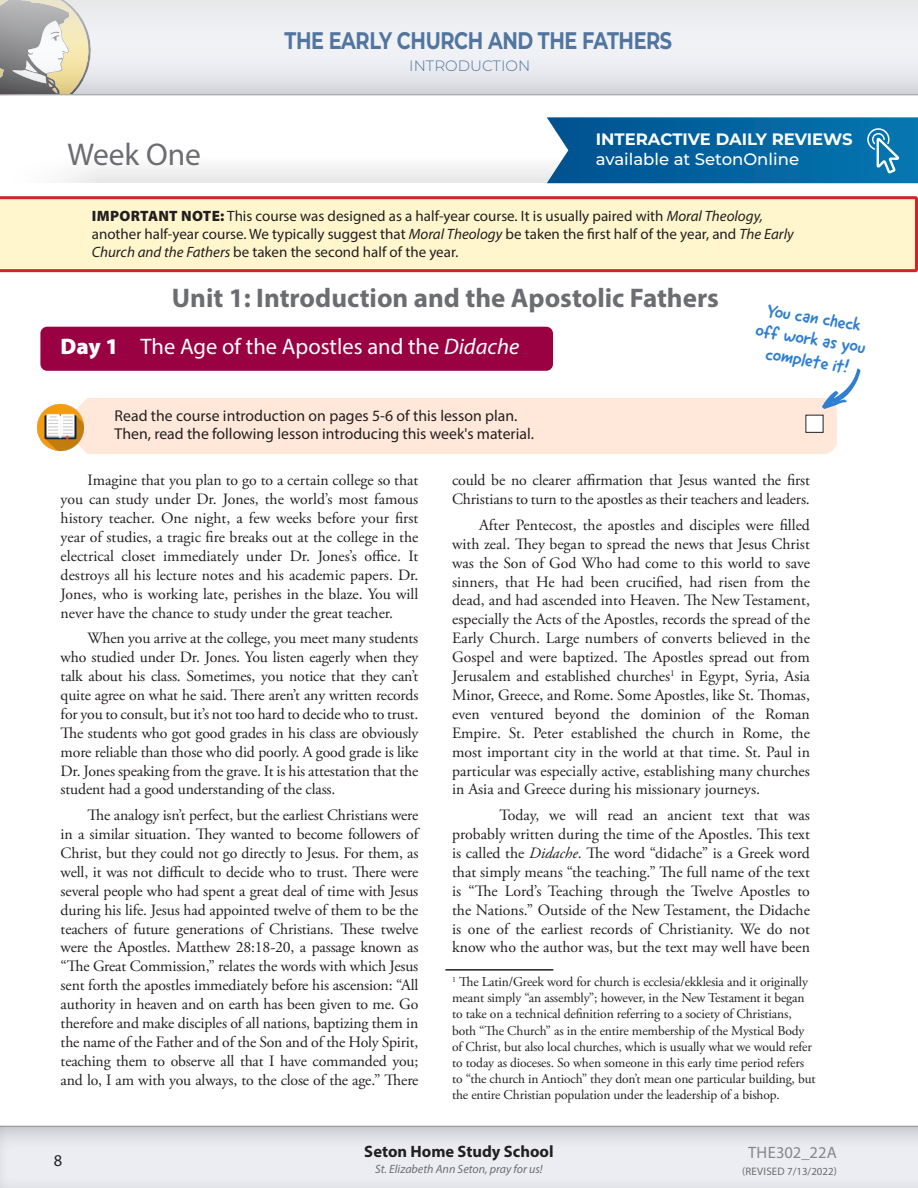
<style>
.page{position:relative;width:918px;height:1188px;background:#fff}
.page>*{position:absolute;margin:0;border:0;box-sizing:border-box;transform-origin:0 0}
._2018_HS_Week_Headin{font:31.5px "Myriad Pro";color:#6c6d70}
.Paragraph_Style_2{font:700 27px "Myriad Pro";color:#6c6d70}
.t1{font:700 24px "Montserrat";letter-spacing:-.02em;color:#52759f;scale:.8 1}
._2018_HS_Day_Heading{font:22.5px "Myriad Pro";color:#fff}
.t2{font:18px/21.6px "Good Dog New";color:#2e7fd2;text-align:center}
._2018_HS_Basic_Text{font:700 16.5px "Montserrat";color:#fff}
._2018_HS_Basic_Text-2{font:500 16.5px "Montserrat";color:#fff}
.t3{font:700 16.5px "Myriad Pro";color:#231f20}
.t4{font:16.5px "Myriad Pro";letter-spacing:.01em;color:#231f20}
._2018_HS_Basic_Text-3{font:15.75px/18.9px "Adobe Garamond Pro";letter-spacing:-.01em;color:#231f20;text-align:justify}
._2018_HS_Reading_Ass{font:15.75px/18.9px "Myriad Pro";color:#231f20}
._2018_HS_Basic_Text-4{font:15px/18px "Myriad Pro";color:#231f20}
.t5{font:300 15px "Montserrat";color:#52759f}
._2018_HS_Basic_Text-5{font:13.5px/16.2px "Adobe Garamond Pro";letter-spacing:-.01em;color:#231f20}
.t6{font:italic 12px "Myriad Pro";color:#6c6d70}
.t7{font:10.8px "Myriad Pro";letter-spacing:.02em;color:#231f20}
.s1{font-weight:900}
.s2{font-style:italic}
</style>
<div class="page">
<div style="left:0;top:0;width:918px;height:97px;background:#231f20;opacity:.5"></div>
<div style="left:0;top:1124px;width:918px;height:64px;background:#231f20;opacity:.4"></div>
<div style="left:0;top:155px;width:918px;height:28px;background:#f5f5f5"></div>
<svg style="left:547px;top:117px;width:371px;height:66px;background:#0e6ba4"></svg>
<div style="left:40px;top:327px;width:513px;height:44px;background:#9a0143;border-radius:7px"></div>
<hr style="left:445px;top:969px;width:108px;height:2px;background:#231f20">
<img style="left:38px;top:404px;width:29px;height:46px">
<svg style="left:67px;top:368px;width:794px;height:86px"></svg>
<svg style="left:0;top:196px;width:918px;height:76px;background:#fbe5c0"></svg>
<h3 class="t1" style="left:285px;top:23px;width:486px">THE EARLY CHURCH AND THE FATHERS</h3>
<p class="t5" style="left:409px;top:56px;width:122px">INTRODUCTION</p>
<p class="_2018_HS_Basic_Text" style="left:596px;top:128px;width:258px">INTERACTIVE DAILY REVIEWS</p>
<p class="_2018_HS_Week_Headin" style="left:67px;top:135px;width:135px">Week One</p>
<p class="_2018_HS_Basic_Text-2" style="left:596px;top:148px;width:205px">available at SetonOnline</p>
<p class="_2018_HS_Basic_Text-4" style="left:92px;top:207px;width:703px"><span class="s1">IMPORTANT NOTE:</span> This course was designed as a half-year course. It is usually paired with <span class="s2">Moral Theology, </span>another half-year course. We typically suggest that <span class="s2">Moral Theology</span> be taken the first half of the year, and <span class="s2">The Early<br>Church and the Fathers</span> be taken the second half of the year<span class="s2">.</span></p>
<p class="Paragraph_Style_2" style="left:172px;top:280px;width:549px">Unit 1: Introduction and the Apostolic Fathers</p>
<p class="_2018_HS_Day_Heading" style="left:61px;top:333px;width:460px"><span class="s1">Day 1</span> The Age of the Apostles and the <span class="s2">Didache</span></p>
<p class="t2" style="left:761px;top:298px;width:113px;rotate:9deg">You can check off work as you complete it!</p>
<p class="_2018_HS_Reading_Ass" style="left:115px;top:406px;width:421px">Read the course introduction on pages 5-6 of this lesson plan.<br>Then, read the following lesson introducing this week's material.</p>
<p class="_2018_HS_Basic_Text-3" style="left:61px;top:471px;width:359px;text-indent:27px">Imagine that you plan to go to a certain college so that you can study under Dr. Jones, the world’s most famous history teacher. One night, a few weeks before your first year of studies, a tragic fire breaks out at the college in the electrical closet immediately under Dr. Jones’s office. It destroys all his lecture notes and his academic papers. Dr.<br>Jones, who is working late, perishes in the blaze. You will never have the chance to study under the great teacher.</p>
<p class="_2018_HS_Basic_Text-3" style="left:61px;top:629px;width:359px;text-indent:27px">When you arrive at the college, you meet many students who studied under Dr. Jones. You listen eagerly when they talk about his class. Sometimes, you notice that they can’t quite agree on what he said. There aren’t any written records for you to consult, but it’s not too hard to decide who to trust.<br>The students who got good grades in his class are obviously more reliable than those who did poorly. A good grade is like Dr. Jones speaking from the grave. It is his attestation that the student had a good understanding of the class.</p>
<p class="_2018_HS_Basic_Text-3" style="left:61px;top:806px;width:359px;text-indent:27px">The analogy isn’t perfect, but the earliest Christians were in a similar situation. They wanted to become followers of Christ, but they could not go directly to Jesus. For them, as well, it was not difficult to decide who to trust. There were several people who had spent a great deal of time with Jesus during his life. Jesus had appointed twelve of them to be the teachers of future generations of Christians. These twelve were the Apostles. Matthew 28:18-20, a passage known as “The Great Commission,” relates the words with which Jesus sent forth the apostles immediately before his ascension: “All authority in heaven and on earth has been given to me. Go therefore and make disciples of all nations, baptizing them in the name of the Father and of the Son and of the Holy Spirit, teaching them to observe all that I have commanded you; and lo, I am with you always, to the close of the age.” There</p>
<p class="_2018_HS_Basic_Text-3" style="left:452px;top:471px;width:359px">could be no clearer affirmation that Jesus wanted the first<br>Christians to turn to the apostles as their teachers and leaders.</p>
<p class="_2018_HS_Basic_Text-3" style="left:452px;top:516px;width:359px;text-indent:27px">After Pentecost, the apostles and disciples were filled with zeal. They began to spread the news that Jesus Christ was the Son of God Who had come to this world to save sinners, that He had been crucified, had risen from the dead, and had ascended into Heaven. The New Testament, especially the Acts of the Apostles, records the spread of the Early Church. Large numbers of converts believed in the Gospel and were baptized. The Apostles spread out from Jerusalem and established churches<sup>1</sup> in Egypt, Syria, Asia Minor, Greece, and Rome. Some Apostles, like St. Thomas, even ventured beyond the dominion of the Roman Empire. St. Peter established the church in Rome, the most important city in the world at that time. St. Paul in particular was especially active, establishing many churches in Asia and Greece during his missionary journeys.</p>
<p class="_2018_HS_Basic_Text-3" style="left:452px;top:806px;width:359px;text-indent:47px">Today, we will read an ancient text that was probably written during the time of the Apostles. This text is called the <span class="s2">Didache</span>. The word “didache” is a Greek word that simply means “the teaching.” The full name of the text is “The Lord’s Teaching through the Twelve Apostles to the Nations.” Outside of the New Testament, the Didache is one of the earliest records of Christianity. We do not know who the author was, but the text may well have been</p>
<p class="_2018_HS_Basic_Text-5" style="left:452px;top:974px;width:365px"><sup>1</sup> The Latin/Greek word for church is ecclesia/ekklesia and it originally meant simply “an assembly”; however, in the New Testament it began to take on a technical definition referring to a society of Christians, both “The Church” as in the entire membership of the Mystical Body of Christ, but also local churches, which is usually what we would refer to today as dioceses. So when someone in this early time period refers to “the church in Antioch” they don’t mean one particular building, but the entire Christian population under the leadership of a bishop.</p>
<p class="t4" style="left:54px;top:1150px;width:10px">8</p>
<p class="t3" style="left:364px;top:1140px;width:191px">Seton Home Study School</p>
<p class="t6" style="left:375px;top:1162px;width:169px">St. Elizabeth Ann Seton, pray for us!</p>
<p class="t4" style="left:748px;top:1142px;width:90px">THE302_22A</p>
<p class="t7" style="left:742px;top:1164px;width:96px">(REVISED 7/13/2022)</p>
</div>
